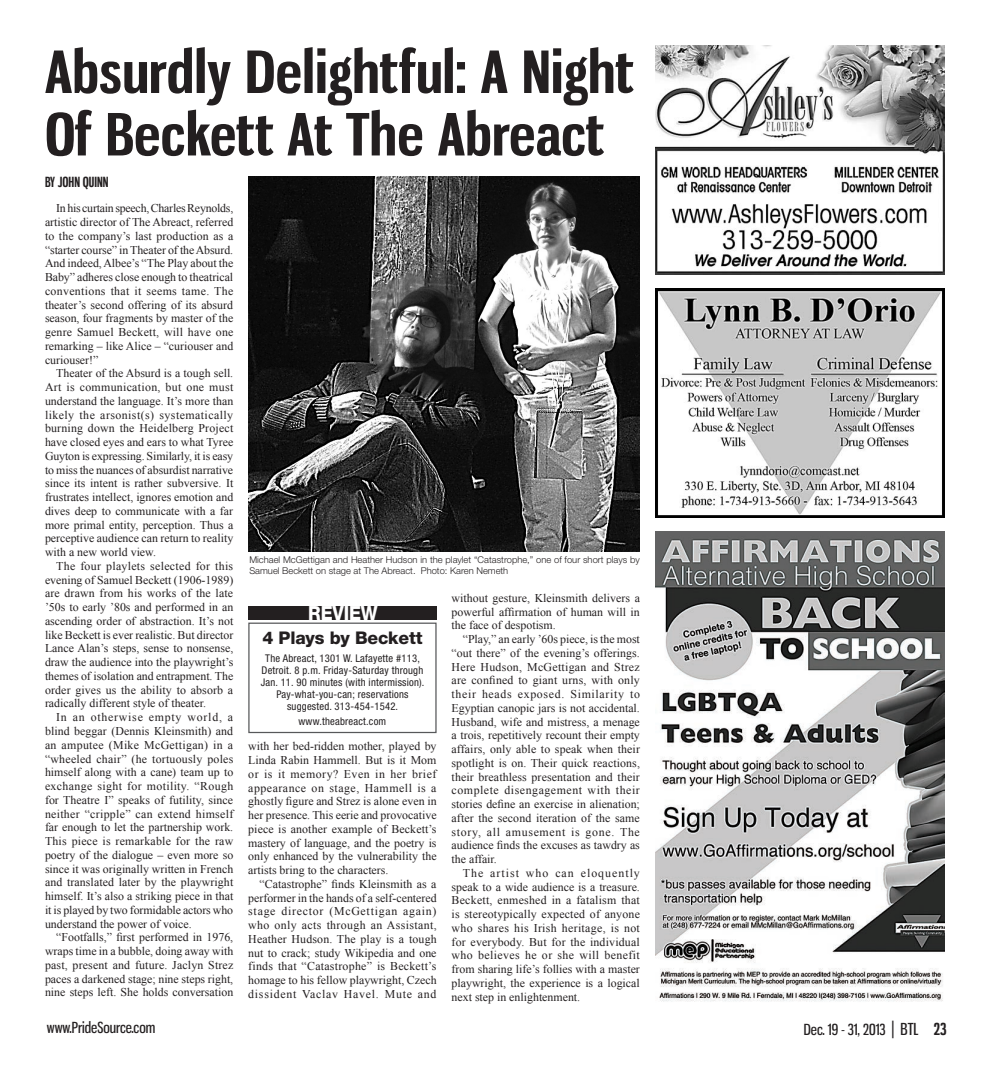
<style>
.page{position:relative;width:990px;height:1080px;background:#fff}
.page>*{position:absolute;margin:0;border:0;box-sizing:border-box;transform-origin:0 0}
.Headline_1_-_Large{font:700 57px/62.5px "Gnuolane Rg";color:#231f20;scale:1.16 1}
.Theater_Review_Box_S{font:800 19.62px "Helvetica Neue";letter-spacing:-.01em;color:#fff;scale:.89 1}
.Info_Headline{font:800 17.5px "Helvetica Neue";letter-spacing:-.01em;color:#231f20}
.t1{font:15px "Gnuolane Rg";color:#231f20}
.ByLine_New{font:700 13.75px "Gnuolane Rg";color:#231f20;scale:.95 1}
.Body_Copy{font:11.88px/13.8px "Times New Roman";color:#231f20;text-align:justify}
.Info_Body_Copy{font:condensed 10.62px/11.9px "Helvetica Neue";letter-spacing:.02em;color:#231f20;text-align:center}
.Photo_Caption_-_off{font:300 9.38px/11.2px "Helvetica Neue";color:#231f20}
.s1{font-size:17.5px}
.s2{font-size:16.25px}
.s3{font-weight:700;font-size:16.25px}
</style>
<div class="page">
<img style="left:655px;top:531px;width:290px;height:471px">
<img style="left:655px;top:45px;width:290px;height:229px">
<img style="left:655px;top:288px;width:290px;height:230px">
<div style="left:248px;top:606px;width:189px;height:13px;background:#231f20"></div>
<div style="left:248px;top:623px;width:189px;height:110px;border:1px solid #57585a"></div>
<img style="left:248px;top:176px;width:392px;height:375px">
<p class="Headline_1_-_Large" style="left:45px;top:40px;width:509px">Absurdly Delightful: A Night<br>Of Beckett At The Abreact</p>
<p class="ByLine_New" style="left:45px;top:174px;width:68px">BY JOHN QUINN</p>
<p class="Body_Copy" style="left:45px;top:201px;width:190px;text-indent:11px">In his curtain speech, Charles Reynolds, artistic director of The Abreact, referred to the company’s last production as a “starter course” in Theater of the Absurd.<br>And indeed, Albee’s “The Play about the Baby” adheres close enough to theatrical conventions that it seems tame. The theater’s second offering of its absurd season, four fragments by master of the genre Samuel Beckett, will have one remarking – like Alice – “curiouser and curiouser!”</p>
<p class="Body_Copy" style="left:45px;top:366px;width:190px;text-indent:11px">Theater of the Absurd is a tough sell.<br>Art is communication, but one must understand the language. It’s more than likely the arsonist(s) systematically burning down the Heidelberg Project have closed eyes and ears to what Tyree Guyton is expressing. Similarly, it is easy to miss the nuances of absurdist narrative since its intent is rather subversive. It frustrates intellect, ignores emotion and dives deep to communicate with a far more primal entity, perception. Thus a perceptive audience can return to reality with a new world view.</p>
<p class="Body_Copy" style="left:45px;top:559px;width:190px;text-indent:11px">The four playlets selected for this evening of Samuel Beckett (1906-1989) are drawn from his works of the late ’50s to early ’80s and performed in an ascending order of abstraction. It’s not like Beckett is ever realistic. But director Lance Alan’s steps, sense to nonsense, draw the audience into the playwright’s themes of isolation and entrapment. The order gives us the ability to absorb a radically different style of theater.</p>
<p class="Body_Copy" style="left:45px;top:710px;width:190px;text-indent:11px">In an otherwise empty world, a blind beggar (Dennis Kleinsmith) and an amputee (Mike McGettigan) in a “wheeled chair” (he tortuously poles himself along with a cane) team up to exchange sight for motility. “Rough for Theatre I” speaks of futility, since neither “cripple” can extend himself far enough to let the partnership work.<br>This piece is remarkable for the raw poetry of the dialogue – even more so since it was originally written in French and translated later by the playwright himself. It’s also a striking piece in that it is played by two formidable actors who understand the power of voice.</p>
<p class="Body_Copy" style="left:45px;top:930px;width:190px;text-indent:11px">“Footfalls,” first performed in 1976, wraps time in a bubble, doing away with past, present and future. Jaclyn Strez paces a darkened stage; nine steps right, nine steps left. She holds conversation</p>
<p class="Photo_Caption_-_off" style="left:249px;top:553px;width:392px">Michael McGettigan and Heather Hudson in the playlet “Catastrophe,” one of four short plays by<br>Samuel Beckett on stage at The Abreact. Photo: Karen Nemeth</p>
<p class="Theater_Review_Box_S" style="left:308px;top:601px;width:80px">REVIEW</p>
<p class="Info_Headline" style="left:262px;top:627px;width:162px">4 Plays by Beckett</p>
<p class="Info_Body_Copy" style="left:261px;top:652px;width:165px">The Abreact, 1301 W. Lafayette #113, Detroit. 8 p.m. Friday-Saturday through Jan. 11. 90 minutes (with intermission).<br>Pay-what-you-can; reservations suggested. 313-454-1542.</p>
<p class="Info_Body_Copy" style="left:299px;top:715px;width:89px">www.theabreact.com</p>
<p class="Body_Copy" style="left:248px;top:739px;width:190px">with her bed-ridden mother, played by Linda Rabin Hammell. But is it Mom or is it memory? Even in her brief appearance on stage, Hammell is a ghostly figure and Strez is alone even in her presence. This eerie and provocative piece is another example of Beckett’s mastery of language, and the poetry is only enhanced by the vulnerability the artists bring to the characters.</p>
<p class="Body_Copy" style="left:248px;top:877px;width:190px;text-indent:11px">“Catastrophe” finds Kleinsmith as a performer in the hands of a self-centered stage director (McGettigan again) who only acts through an Assistant, Heather Hudson. The play is a tough nut to crack; study Wikipedia and one finds that “Catastrophe” is Beckett’s homage to his fellow playwright, Czech dissident Vaclav Havel. Mute and</p>
<p class="Body_Copy" style="left:452px;top:591px;width:190px">without gesture, Kleinsmith delivers a powerful affirmation of human will in the face of despotism.</p>
<p class="Body_Copy" style="left:452px;top:632px;width:190px;text-indent:11px">“Play,” an early ’60s piece, is the most “out there” of the evening’s offerings.<br>Here Hudson, McGettigan and Strez are confined to giant urns, with only their heads exposed. Similarity to Egyptian canopic jars is not accidental.<br>Husband, wife and mistress, a menage a trois, repetitively recount their empty affairs, only able to speak when their spotlight is on. Their quick reactions, their breathless presentation and their complete disengagement with their stories define an exercise in alienation; after the second iteration of the same story, all amusement is gone. The audience finds the excuses as tawdry as the affair.</p>
<p class="Body_Copy" style="left:452px;top:866px;width:190px;text-indent:11px">The artist who can eloquently speak to a wide audience is a treasure.<br>Beckett, enmeshed in a fatalism that is stereotypically expected of anyone who shares his Irish heritage, is not for everybody. But for the individual who believes he or she will benefit from sharing life’s follies with a master playwright, the experience is a logical next step in enlightenment.</p>
<p class="t1" style="left:47px;top:1019px;width:110px">www.PrideSource.com</p>
<p class="t1" style="left:804px;top:1021px;width:144px">Dec. 19 - 31, 2013 <span class="s1">|</span> <span class="s2">BTL</span> <span class="s3">23</span></p>
</div>
